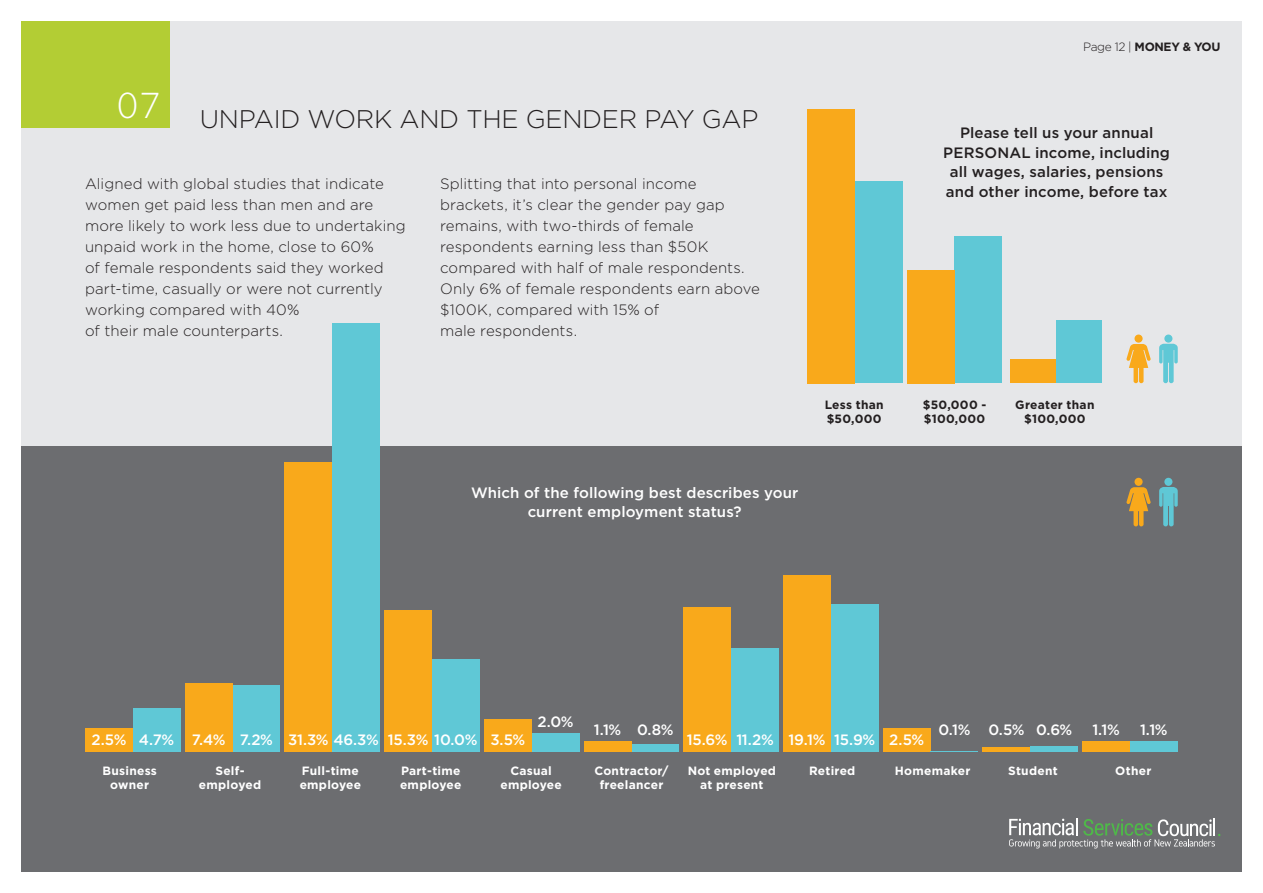
<style>
.page{position:relative;width:1263px;height:893px;background:#fff}
.page>*{position:absolute;margin:0;border:0;box-sizing:border-box;transform-origin:0 0}
.t1{font:300 36px "Gotham";color:#fff}
.t2{font:300 25.5px "Gotham";letter-spacing:-.01em;color:#231f20}
.t3{font:300 15px/21px "Gotham";letter-spacing:.005em;color:#231f20}
.t4{font:500 15px/19.5px "Gotham";letter-spacing:.005em;color:#fff;text-align:center}
.t5{font:500 15px/19.5px "Gotham";letter-spacing:.01em;color:#231f20;text-align:center}
.t6{font:700 12px/14.2px "Gotham";letter-spacing:.02em;color:#fff;text-align:center}
.t7{font:700 12px/14.2px "Gotham";letter-spacing:.02em;color:#231f20}
.t8{font:700 12px "Gotham";letter-spacing:-.03em;color:#231f20}
.s1{font-weight:300}
</style>
<div class="page">
<div style="left:21px;top:21px;width:1221px;height:851px;background:#e6e7e9"></div>
<div style="left:21px;top:446px;width:1221px;height:426px;background:#6c6d70"></div>
<div style="left:21px;top:21px;width:149px;height:107px;background:#b3cd34"></div>
<div style="left:133px;top:708px;width:47px;height:44px;background:#5fc8d6"></div>
<div style="left:85px;top:728px;width:48px;height:24px;background:#f9a91b"></div>
<div style="left:232px;top:685px;width:48px;height:67px;background:#5fc8d6"></div>
<div style="left:185px;top:683px;width:47px;height:69px;background:#f9a91b"></div>
<div style="left:332px;top:323px;width:48px;height:429px;background:#5fc8d6"></div>
<div style="left:284px;top:462px;width:48px;height:290px;background:#f9a91b"></div>
<div style="left:432px;top:659px;width:48px;height:93px;background:#5fc8d6"></div>
<div style="left:384px;top:610px;width:48px;height:142px;background:#f9a91b"></div>
<div style="left:532px;top:733px;width:47px;height:19px;background:#5fc8d6"></div>
<div style="left:484px;top:719px;width:48px;height:33px;background:#f9a91b"></div>
<div style="left:631px;top:744px;width:48px;height:8px;background:#5fc8d6"></div>
<div style="left:584px;top:741px;width:47px;height:11px;background:#f9a91b"></div>
<div style="left:731px;top:648px;width:48px;height:104px;background:#5fc8d6"></div>
<div style="left:683px;top:607px;width:48px;height:145px;background:#f9a91b"></div>
<div style="left:831px;top:604px;width:47px;height:148px;background:#5fc8d6"></div>
<div style="left:783px;top:575px;width:48px;height:177px;background:#f9a91b"></div>
<div style="left:883px;top:728px;width:47px;height:24px;background:#f9a91b"></div>
<hr style="left:930px;top:751px;width:48px;height:1px;background:#5fc8d6">
<div style="left:1030px;top:746px;width:48px;height:6px;background:#5fc8d6"></div>
<div style="left:982px;top:747px;width:48px;height:5px;background:#f9a91b"></div>
<div style="left:1130px;top:741px;width:48px;height:11px;background:#5fc8d6"></div>
<div style="left:1082px;top:741px;width:48px;height:11px;background:#f9a91b"></div>
<div style="left:855px;top:181px;width:47px;height:202px;background:#5fc8d6"></div>
<div style="left:807px;top:109px;width:48px;height:274px;background:#f9a91b"></div>
<div style="left:954px;top:236px;width:48px;height:147px;background:#5fc8d6"></div>
<div style="left:907px;top:270px;width:47px;height:113px;background:#f9a91b"></div>
<div style="left:1056px;top:321px;width:46px;height:62px;background:#5fc8d6"></div>
<div style="left:1010px;top:359px;width:46px;height:24px;background:#f9a91b"></div>
<div style="left:1134px;top:478px;width:8px;height:8px;background:#f9a91b;border-radius:50%"></div>
<svg style="left:1126px;top:487px;width:25px;height:39px"></svg>
<div style="left:1134px;top:335px;width:8px;height:8px;background:#f9a91b;border-radius:50%"></div>
<svg style="left:1126px;top:344px;width:25px;height:39px"></svg>
<div style="left:1164px;top:478px;width:8px;height:8px;background:#5fc8d6;border-radius:50%"></div>
<svg style="left:1159px;top:487px;width:19px;height:39px"></svg>
<div style="left:1164px;top:335px;width:8px;height:8px;background:#5fc8d6;border-radius:50%"></div>
<svg style="left:1159px;top:344px;width:19px;height:39px"></svg>
<svg style="left:1009px;top:818px;width:211px;height:30px"></svg>
<h1 class="t1" style="left:117px;top:83px;width:45px">07</h1>
<h2 class="t2" style="left:200px;top:102px;width:560px">UNPAID WORK AND THE GENDER PAY GAP</h2>
<p class="t3" style="left:85px;top:173px;width:322px">Aligned with global studies that indicate women get paid less than men and are more likely to work less due to undertaking unpaid work in the home, close to 60%<br>of female respondents said they worked part-time, casually or were not currently working compared with 40%<br>of their male counterparts.</p>
<p class="t3" style="left:440px;top:173px;width:321px">Splitting that into personal income brackets, it’s clear the gender pay gap remains, with two-thirds of female respondents earning less than $50K compared with half of male respondents.<br>Only 6% of female respondents earn above $100K, compared with 15% of<br>male respondents.</p>
<p class="t4" style="left:471px;top:482px;width:329px">Which of the following best describes your current employment status?</p>
<p class="t8" style="left:1083px;top:40px;width:139px"><span class="s1">Page 12 |</span> MONEY &amp; YOU</p>
<p class="t5" style="left:943px;top:123px;width:228px">Please tell us your annual<br>PERSONAL income, including all wages, salaries, pensions and other income, before tax</p>
<p class="t7" style="left:825px;top:397px;width:60px">Less than $50,000</p>
<p class="t7" style="left:923px;top:397px;width:65px">$50,000 - $100,000</p>
<p class="t7" style="left:1015px;top:397px;width:81px;text-align:center">Greater than $100,000</p>
<p class="t4" style="left:91px;top:729px;width:37px">2.5%</p>
<p class="t4" style="left:192px;top:729px;width:35px">7.4%</p>
<p class="t4" style="left:139px;top:729px;width:37px">4.7%</p>
<p class="t4" style="left:240px;top:729px;width:35px">7.2%</p>
<p class="t4" style="left:288px;top:729px;width:92px">31.3% 46.3%</p>
<p class="t4" style="left:388px;top:729px;width:91px">15.3% 10.0%</p>
<p class="t4" style="left:490px;top:729px;width:36px">3.5%</p>
<p class="t4" style="left:537px;top:711px;width:38px">2.0%</p>
<p class="t4" style="left:594px;top:720px;width:29px">1.1%</p>
<p class="t4" style="left:637px;top:720px;width:38px">0.8%</p>
<p class="t4" style="left:687px;top:729px;width:42px">15.6%</p>
<p class="t4" style="left:789px;top:729px;width:38px">19.1%</p>
<p class="t4" style="left:889px;top:729px;width:37px">2.5%</p>
<p class="t4" style="left:736px;top:729px;width:39px">11.2%</p>
<p class="t4" style="left:834px;top:729px;width:43px">15.9%</p>
<p class="t4" style="left:938px;top:720px;width:34px">0.1%</p>
<p class="t4" style="left:1036px;top:720px;width:38px">0.6%</p>
<p class="t4" style="left:1140px;top:720px;width:29px">1.1%</p>
<p class="t4" style="left:988px;top:720px;width:38px">0.5%</p>
<p class="t4" style="left:1092px;top:720px;width:29px">1.1%</p>
<p class="t6" style="left:102px;top:763px;width:56px">Business owner</p>
<p class="t6" style="left:199px;top:763px;width:64px">Self&shy;employed</p>
<p class="t6" style="left:300px;top:763px;width:63px;text-align:left">Full-time employee</p>
<p class="t6" style="left:400px;top:763px;width:63px;text-align:left">Part-time employee</p>
<p class="t6" style="left:500px;top:763px;width:63px">Casual employee</p>
<p class="t6" style="left:594px;top:763px;width:76px">Contractor/ freelancer</p>
<p class="t6" style="left:688px;top:763px;width:90px">Not employed at present</p>
<p class="t6" style="left:809px;top:763px;width:48px">Retired</p>
<p class="t6" style="left:895px;top:763px;width:77px">Homemaker</p>
<p class="t6" style="left:1008px;top:763px;width:51px">Student</p>
<p class="t6" style="left:1115px;top:763px;width:38px">Other</p>
</div>
